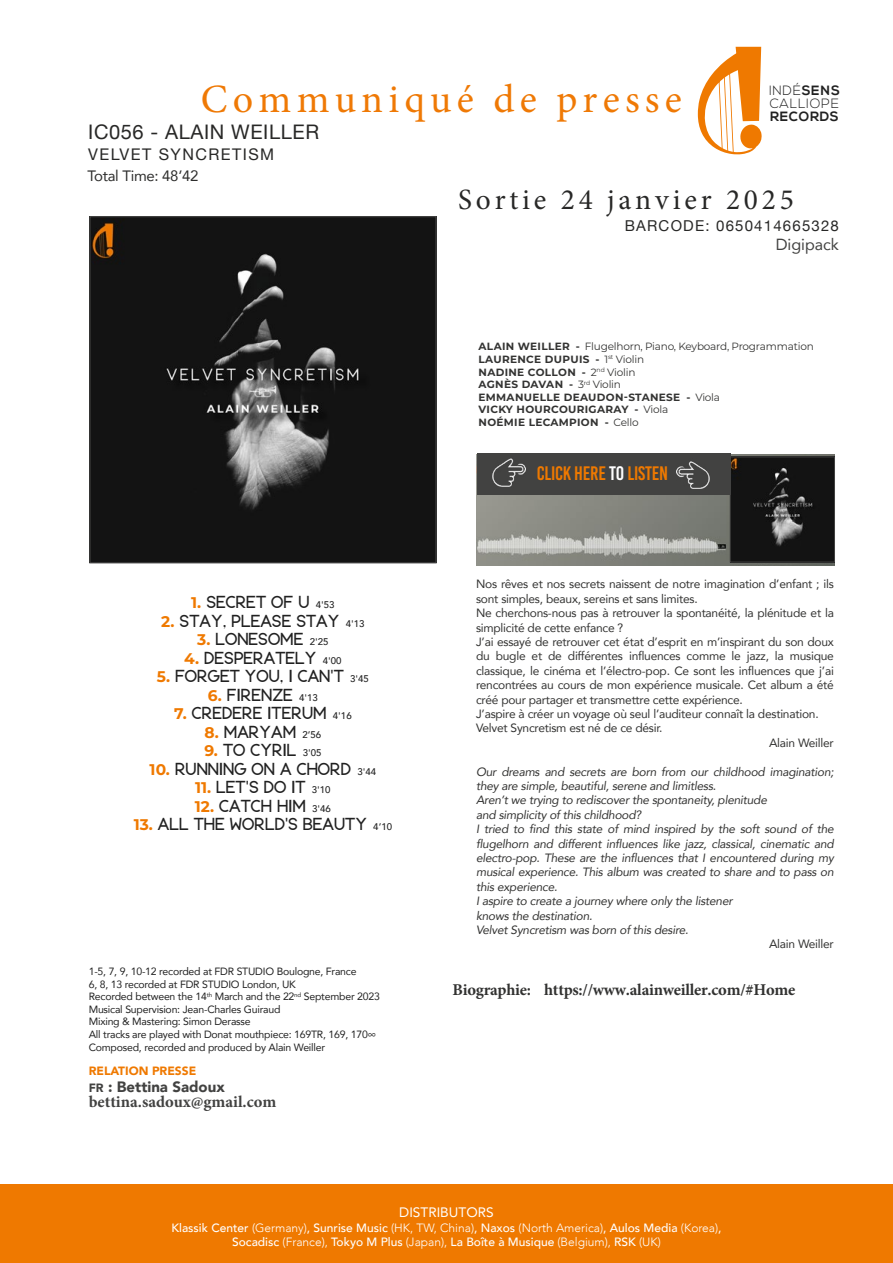
<style>
.page{position:relative;width:893px;height:1263px;background:#fff}
.page>*{position:absolute;margin:0;border:0;box-sizing:border-box;transform-origin:0 0}
.t1{font:40.2px "Minion Pro";letter-spacing:.13em;color:#ef7905}
.t2{font:29.4px "Minion Pro";letter-spacing:.13em;color:#282827}
.t3{font:20.1px "Helvetica Neue";letter-spacing:.03em;color:#282827}
.t4{font:19.5px "Bebas Kai";letter-spacing:-.01em;color:#ef7900}
.t5{font:700 16.5px "Minion Pro";letter-spacing:-.015em;color:#323231}
.t6{font:700 16.5px "Minion Pro";color:#424241}
.t7{font:16.05px "Helvetica Neue";letter-spacing:.09em;color:#282827}
.t8{font:16.05px "Avenir";color:#424241}
.t9{font:15.45px "Cortisa Pro";color:#212121}
.t10{font:15px "Helvetica Neue";letter-spacing:.08em;color:#282827}
.t11{font:900 15px "Avenir";color:#424241}
.t12{font:15px "Avenir";letter-spacing:-.02em;color:#2d2d2c}
.t13{font:13.65px "Avenir";color:#fff}
.t14{font:300 13.5px/12.9px "Nexa";letter-spacing:.05em;color:#212121}
.t15{font:700 13.5px "Nexa";letter-spacing:.05em;color:#212121}
.t16{font:12px "Avenir";letter-spacing:-.02em;color:#333332}
.t17{font:italic 12px/14.4px "Avenir";letter-spacing:-.02em;color:#333332}
.t18{font:500 12px/14.4px "Avenir";color:#fff;text-align:center}
.t19{font:900 12px "Avenir";color:#ef7900}
.t20{font:10.5px/12.6px "Avenir";letter-spacing:-.02em;color:#212121}
.t21{font:700 10.5px/12.6px "Montserrat";letter-spacing:.03em;color:#333332}
.s1{font-weight:700}
.s2{font-weight:400}
.s3{font-family:"Montserrat";font-weight:700;color:#ef7900}
.s4{font-family:"Avenir";font-weight:500;font-size:9.6px}
.s5{font-size:12px}
.s6{color:#fff}
.s7{font-weight:300}
</style>
<div class="page">
<div style="left:0;top:1184px;width:893px;height:79px;background:#ef7900"></div>
<img style="left:91px;top:218px;width:344px;height:343px">
<div style="left:89px;top:216px;width:348px;height:347px;border:1px solid #424241"></div>
<svg style="left:698px;top:47px;width:64px;height:108px"></svg>
<img style="left:476px;top:454px;width:359px;height:111px">
<img style="left:732px;top:458px;width:101px;height:102px">
<div style="left:730px;top:456px;width:105px;height:106px;border:1px solid #424241"></div>
<div style="left:477px;top:453px;width:253px;height:42px;background:#424241"></div>
<img style="left:677px;top:461px;width:33px;height:28px">
<img style="left:492px;top:458px;width:33px;height:29px">
<h1 class="t1" style="left:201px;top:72px;width:482px">Communiqué de presse</h1>
<h3 class="t3" style="left:88px;top:117px;width:232px">IC056 - ALAIN WEILLER</h3>
<h3 class="t7" style="left:88px;top:142px;width:188px">VELVET SYNCRETISM</h3>
<p class="t12" style="left:88px;top:164px;width:113px">Total Time: 48’42</p>
<p class="t10" style="left:625px;top:215px;width:216px">BARCODE: 0650414665328</p>
<p class="t14" style="left:769px;top:85px;width:72px">INDÉ<span class="s1">SENS<br></span>CALLIOPE</p>
<p class="t15" style="left:770px;top:109px;width:70px">RECORDS</p>
<h2 class="t2" style="left:458px;top:180px;width:337px">Sortie 24 janvier 2025</h2>
<h3 class="t8" style="left:776px;top:232px;width:65px">Digipack</h3>
<p class="t21" style="left:479px;top:340px;width:337px">ALAIN WEILLER - <span class="s2">Flugelhorn, Piano, Keyboard, Programmation<br></span>LAURENCE DUPUIS - <span class="s2">1</span><sup>st</sup> <span class="s2">Violin<br></span>NADINE COLLON - <span class="s2">2</span><sup>nd</sup> <span class="s2">Violin<br></span>AGNÈS DAVAN - <span class="s2">3</span><sup>rd</sup> <span class="s2">Violin<br></span>EMMANUELLE DEAUDON-STANESE - <span class="s2">Viola<br></span>VICKY HOURCOURIGARAY - <span class="s2">Viola<br></span>NOÉMIE LECAMPION - <span class="s2">Cello</span></p>
<p class="t9" style="left:191px;top:596px;width:145px"><span class="s3">1.</span> SECRET OF U <span class="s4">4'53</span></p>
<p class="t9" style="left:161px;top:614px;width:205px"><span class="s3">2.</span> STAY, PlEASE STAY <span class="s4">4'13</span></p>
<p class="t9" style="left:197px;top:633px;width:133px"><span class="s3">3.</span> LONESOME <span class="s4">2'25</span></p>
<p class="t9" style="left:184px;top:651px;width:159px"><span class="s3">4.</span> DESPERATELY <span class="s4">4'00</span></p>
<p class="t9" style="left:157px;top:670px;width:214px"><span class="s3">5.</span> FORGET YOU, I CAN'T <span class="s4">3'45</span></p>
<p class="t9" style="left:208px;top:688px;width:112px"><span class="s3">6.</span> FIRENZE <span class="s4">4'13</span></p>
<p class="t9" style="left:174px;top:707px;width:179px"><span class="s3">7.</span> CREDERE ITERUM <span class="s4">4'16</span></p>
<p class="t9" style="left:204px;top:725px;width:118px"><span class="s3">8.</span> MARYAM <span class="s4">2’56</span></p>
<p class="t9" style="left:204px;top:744px;width:119px"><span class="s3">9.</span> TO CYRIL <span class="s4">3'05</span></p>
<p class="t9" style="left:150px;top:762px;width:228px"><span class="s3">10.</span> RUNNING ON A CHORD <span class="s4">3'44</span></p>
<p class="t9" style="left:195px;top:781px;width:137px"><span class="s3">11.</span> LET'S DO IT <span class="s4">3'10</span></p>
<p class="t9" style="left:195px;top:799px;width:138px"><span class="s3">12.</span> CATCH HIM <span class="s4">3'46</span></p>
<p class="t9" style="left:134px;top:818px;width:260px"><span class="s3">13.</span> ALL THE WORLD'S BEAUTy <span class="s4">4’10</span></p>
<p class="t20" style="left:89px;top:965px;width:293px">1-5, 7, 9, 10-12 recorded at FDR STUDIO Boulogne, France<br>6, 8, 13 recorded at FDR STUDIO London, UK<br>Recorded between the 14<sup>th</sup> March and the 22<sup>nd</sup> September 2023<br>Musical Supervision: Jean-Charles Guiraud<br>Mixing &amp; Mastering: Simon Derasse<br>All tracks are played with Donat mouthpiece: 169TR, 169, 170∞ Composed, recorded and produced by Alain Weiller</p>
<p class="t19" style="left:89px;top:1060px;width:109px">RELATION PRESSE</p>
<p class="t11" style="left:89px;top:1074px;width:137px"><span class="s5">FR</span> : Bettina Sadoux</p>
<h3 class="t6" style="left:89px;top:1090px;width:189px">bettina.sadoux@gmail.com</h3>
<h3 class="t4" style="left:537px;top:463px;width:133px">CLICK HERE <span class="s6">TO</span> LISTEN</h3>
<p class="t16" style="left:476px;top:575px;width:359px">Nos rêves et nos secrets naissent de notre imagination d’enfant ; ils</p>
<p class="t16" style="left:476px;top:589px;width:223px">sont simples, beaux, sereins et sans limites.</p>
<p class="t16" style="left:476px;top:603px;width:359px">Ne cherchons-nous pas à retrouver la spontanéité, la plénitude et la</p>
<p class="t16" style="left:476px;top:618px;width:149px">simplicité de cette enfance ?</p>
<p class="t16" style="left:476px;top:632px;width:359px">J’ai essayé de retrouver cet état d’esprit en m’inspirant du son doux</p>
<p class="t16" style="left:476px;top:647px;width:359px">du bugle et de différentes influences comme le jazz, la musique</p>
<p class="t16" style="left:476px;top:661px;width:359px">classique, le cinéma et l’électro-pop. Ce sont les influences que j’ai</p>
<p class="t16" style="left:476px;top:675px;width:359px">rencontrées au cours de mon expérience musicale. Cet album a été</p>
<p class="t16" style="left:476px;top:690px;width:268px">créé pour partager et transmettre cette expérience.</p>
<p class="t16" style="left:476px;top:704px;width:344px">J’aspire à créer un voyage où seul l’auditeur connaît la destination.</p>
<p class="t16" style="left:476px;top:719px;width:188px">Velvet Syncretism est né de ce désir.</p>
<p class="t16" style="left:769px;top:733px;width:66px">Alain Weiller</p>
<p class="t17" style="left:476px;top:764px;width:359px">Our dreams and secrets are born from our childhood imagination; they are simple, beautiful, serene and limitless.<br>Aren’t we trying to rediscover the spontaneity, plenitude<br>and simplicity of this childhood?<br>I tried to find this state of mind inspired by the soft sound of the flugelhorn and different influences like jazz, classical, cinematic and electro-pop. These are the influences that I encountered during my musical experience. This album was created to share and to pass on this experience.<br>I aspire to create a journey where only the listener<br>knows the destination.<br>Velvet Syncretism was born of this desire.</p>
<p class="t16" style="left:769px;top:935px;width:66px">Alain Weiller</p>
<h3 class="t5" style="left:452px;top:978px;width:344px">Biographie: https://www.alainweiller.com/#Home</h3>
<p class="t13" style="left:399px;top:1201px;width:96px">DISTRIBUTORS</p>
<p class="t18" style="left:171px;top:1219px;width:552px">Klassik Center <span class="s7">(Germany)</span>, Sunrise Music <span class="s7">(HK, TW, China)</span>, Naxos <span class="s7">(North America)</span>, Aulos Media <span class="s7">(Korea)</span>,<br>Socadisc <span class="s7">(France),</span> Tokyo M Plus <span class="s7">(Japan),</span> La Boîte à Musique <span class="s7">(Belgium),</span> RSK <span class="s7">(UK)</span></p>
</div>
